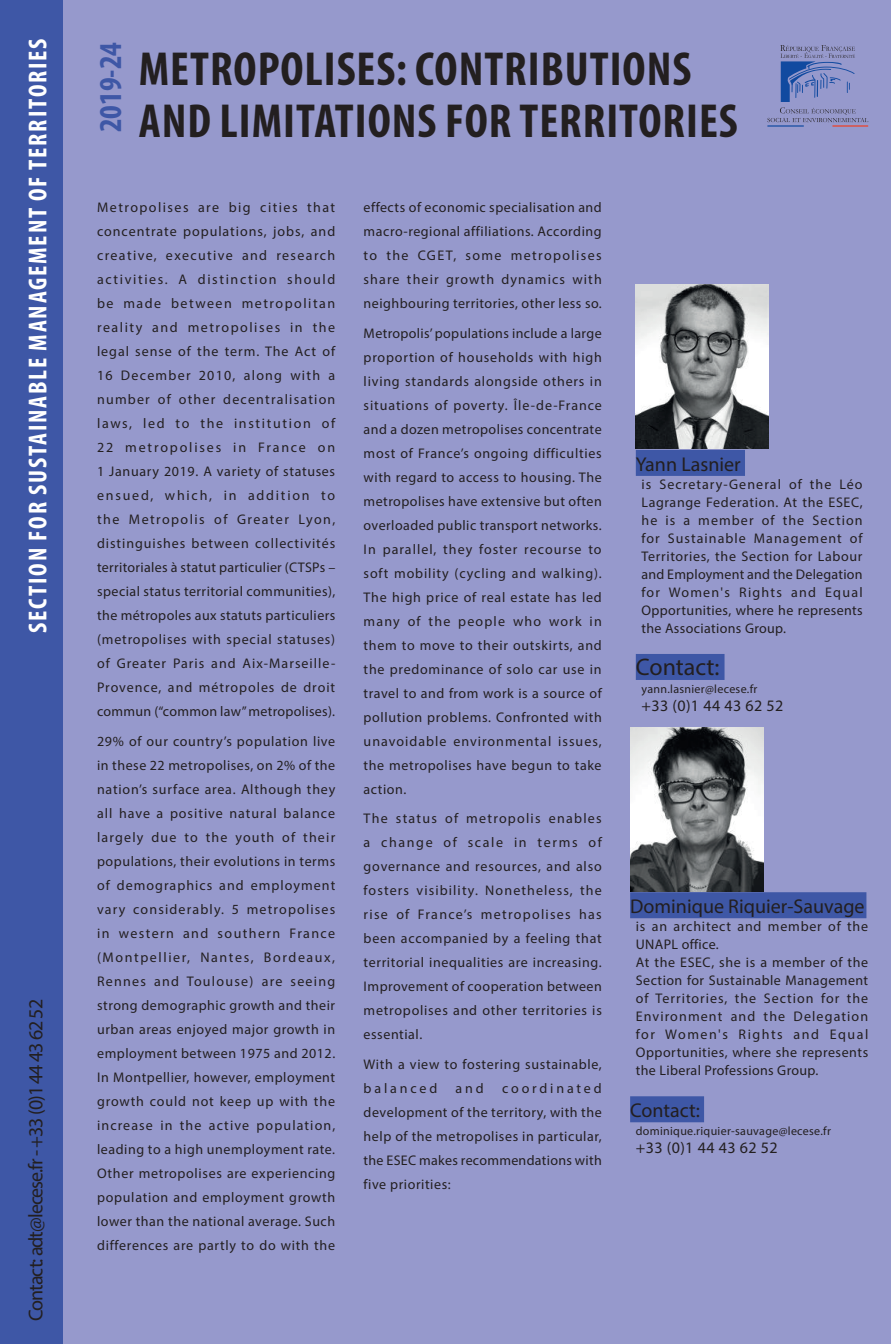
<style>
.page{position:relative;width:891px;height:1344px;background:#fff}
.page>*{position:absolute;margin:0;border:0;box-sizing:border-box;transform-origin:0 0}
.Titre_sur_4_et_5_lig{font:700 condensed 48px "Myriad Pro";letter-spacing:.02em;color:#231f20}
.t1{font:700 condensed 32px "Myriad Pro";color:#3e57a6}
.denomination_section{font:700 condensed 26px "Myriad Pro";letter-spacing:.07em;color:#fff}
.rapporteur{font:24px "Myriad Pro";color:#231f20}
.rapporteur-2{font:20px "Myriad Pro";color:#231f20}
.contact_section_donn{font:20px "Myriad Pro";letter-spacing:-.05em;color:#231f20}
.contact_section_donn-2{font:16px "Myriad Pro";letter-spacing:.025em;color:#231f20}
.constat_alinéa_lettr{font:14px/24px "Myriad Pro";letter-spacing:.045em;color:#231f20;text-align:justify}
.contact_section_donn-3{font:14px/18px "Myriad Pro";letter-spacing:.025em;color:#231f20;text-align:justify}
.contact_section_donn-4{font:14px/18px "Myriad Pro";letter-spacing:.055em;color:#231f20}
.contact_section_donn-5{font:12px "Myriad Pro";letter-spacing:.025em;color:#231f20}
</style>
<div class="page">
<div style="left:63px;top:0;width:827px;height:1344px;background:#9699cc"></div>
<hr style="left:767px;top:125px;width:36px;height:2px;background:#114aa0">
<hr style="left:832px;top:125px;width:35px;height:2px;background:#ef3e22">
<svg style="left:767px;top:45px;width:100px;height:77px;background:#818bc0"></svg>
<div style="left:0;top:0;width:63px;height:1344px;background:#3e57a6"></div>
<div style="left:635px;top:450px;width:109px;height:26px;background:#3e57a6"></div>
<div style="left:635px;top:654px;width:89px;height:26px;background:#3e57a6"></div>
<img style="left:635px;top:285px;width:133px;height:164px">
<div style="left:629px;top:892px;width:237px;height:26px;background:#3e57a6"></div>
<div style="left:629px;top:1096px;width:74px;height:26px;background:#3e57a6"></div>
<img style="left:629px;top:727px;width:133px;height:164px">
<p class="denomination_section" style="left:22px;top:633px;width:596px;rotate:-90deg">SECTION FOR SUSTAINABLE MANAGEMENT OF TERRITORIES</p>
<p class="contact_section_donn" style="left:23px;top:1321px;width:324px;rotate:-90deg">Contact: adt@lecese.fr - +33 (0)1 44 43 62 52</p>
<p class="t1" style="left:90px;top:132px;width:92px;rotate:-90deg">2019-24</p>
<p class="Titre_sur_4_et_5_lig" style="left:139px;top:39px;width:554px">METROPOLISES: CONTRIBUTIONS</p>
<p class="Titre_sur_4_et_5_lig" style="left:139px;top:91px;width:600px">AND LIMITATIONS FOR TERRITORIES</p>
<p class="constat_alinéa_lettr" style="left:97px;top:195px;width:240px">Metropolises are big cities that concentrate populations, jobs, and creative, executive and research activities. A distinction should be made between metropolitan reality and metropolises in the legal sense of the term. The Act of 16 December 2010, along with a number of other decentralisation laws, led to the institution of 22 metropolises in France on 1 January 2019. A variety of statuses ensued, which, in addition to the Metropolis of Greater Lyon, distinguishes between collectivités territoriales à statut particulier (CTSPs – special status territorial communities), the métropoles aux statuts particuliers (metropolises with special statuses) of Greater Paris and Aix-Marseille-Provence, and métropoles de droit commun (“common law” metropolises).</p>
<p class="constat_alinéa_lettr" style="left:97px;top:729px;width:240px">29% of our country’s population live in these 22 metropolises, on 2% of the nation’s surface area. Although they all have a positive natural balance largely due to the youth of their populations, their evolutions in terms of demographics and employment vary considerably. 5 metropolises in western and southern France (Montpellier, Nantes, Bordeaux, Rennes and Toulouse) are seeing strong demographic growth and their urban areas enjoyed major growth in employment between 1975 and 2012.<br>In Montpellier, however, employment growth could not keep up with the increase in the active population, leading to a high unemployment rate.<br>Other metropolises are experiencing population and employment growth lower than the national average. Such differences are partly to do with the</p>
<p class="constat_alinéa_lettr" style="left:363px;top:195px;width:239px">effects of economic specialisation and macro-regional affiliations. According to the CGET, some metropolises share their growth dynamics with neighbouring territories, other less so.</p>
<p class="constat_alinéa_lettr" style="left:363px;top:321px;width:240px">Metropolis’ populations include a large proportion of households with high living standards alongside others in situations of poverty. Île-de-France and a dozen metropolises concentrate most of France’s ongoing difficulties with regard to access to housing. The metropolises have extensive but often overloaded public transport networks.<br>In parallel, they foster recourse to soft mobility (cycling and walking).<br>The high price of real estate has led many of the people who work in them to move to their outskirts, and the predominance of solo car use in travel to and from work is a source of pollution problems. Confronted with unavoidable environmental issues, the metropolises have begun to take action.</p>
<p class="constat_alinéa_lettr" style="left:363px;top:806px;width:240px">The status of metropolis enables a change of scale in terms of governance and resources, and also fosters visibility. Nonetheless, the rise of France’s metropolises has been accompanied by a feeling that territorial inequalities are increasing.<br>Improvement of cooperation between metropolises and other territories is essential.</p>
<p class="constat_alinéa_lettr" style="left:363px;top:1052px;width:240px">With a view to fostering sustainable, balanced</p>
<p class="constat_alinéa_lettr" style="left:363px;top:1076px;width:239px;text-indent:138px">coordinated development of the territory, with the help of the metropolises in particular, the ESEC makes recommendations with five priorities:</p>
<p class="constat_alinéa_lettr" style="left:455px;top:1076px;width:30px">and</p>
<p class="rapporteur-2" style="left:635px;top:452px;width:106px">Yann Lasnier</p>
<p class="contact_section_donn-3" style="left:641px;top:475px;width:223px">is Secretary-General of the Léo Lagrange Federation. At the ESEC, he is a member of the Section for Sustainable Management of Territories, the Section for Labour and Employment and the Delegation for Women's Rights and Equal Opportunities, where he represents the Associations Group.</p>
<p class="rapporteur" style="left:635px;top:652px;width:85px">Contact:</p>
<p class="contact_section_donn-5" style="left:641px;top:681px;width:117px">yann.lasnier@lecese.fr</p>
<p class="contact_section_donn-2" style="left:641px;top:696px;width:143px">+33 (0)1 44 43 62 52</p>
<p class="rapporteur-2" style="left:629px;top:894px;width:236px">Dominique Riquier-Sauvage</p>
<p class="contact_section_donn-4" style="left:635px;top:917px;width:234px">is an architect and member of the<br>UNAPL office.</p>
<p class="contact_section_donn-3" style="left:635px;top:953px;width:234px">At the ESEC, she is a member of the Section for Sustainable Management of Territories, the Section for the Environment and the Delegation for Women's Rights and Equal Opportunities, where she represents the Liberal Professions Group.</p>
<p class="rapporteur-2" style="left:629px;top:1098px;width:71px">Contact:</p>
<p class="contact_section_donn-5" style="left:635px;top:1124px;width:196px">dominique.riquier-sauvage@lecese.fr</p>
<p class="contact_section_donn-2" style="left:635px;top:1138px;width:143px">+33 (0)1 44 43 62 52</p>
</div>
